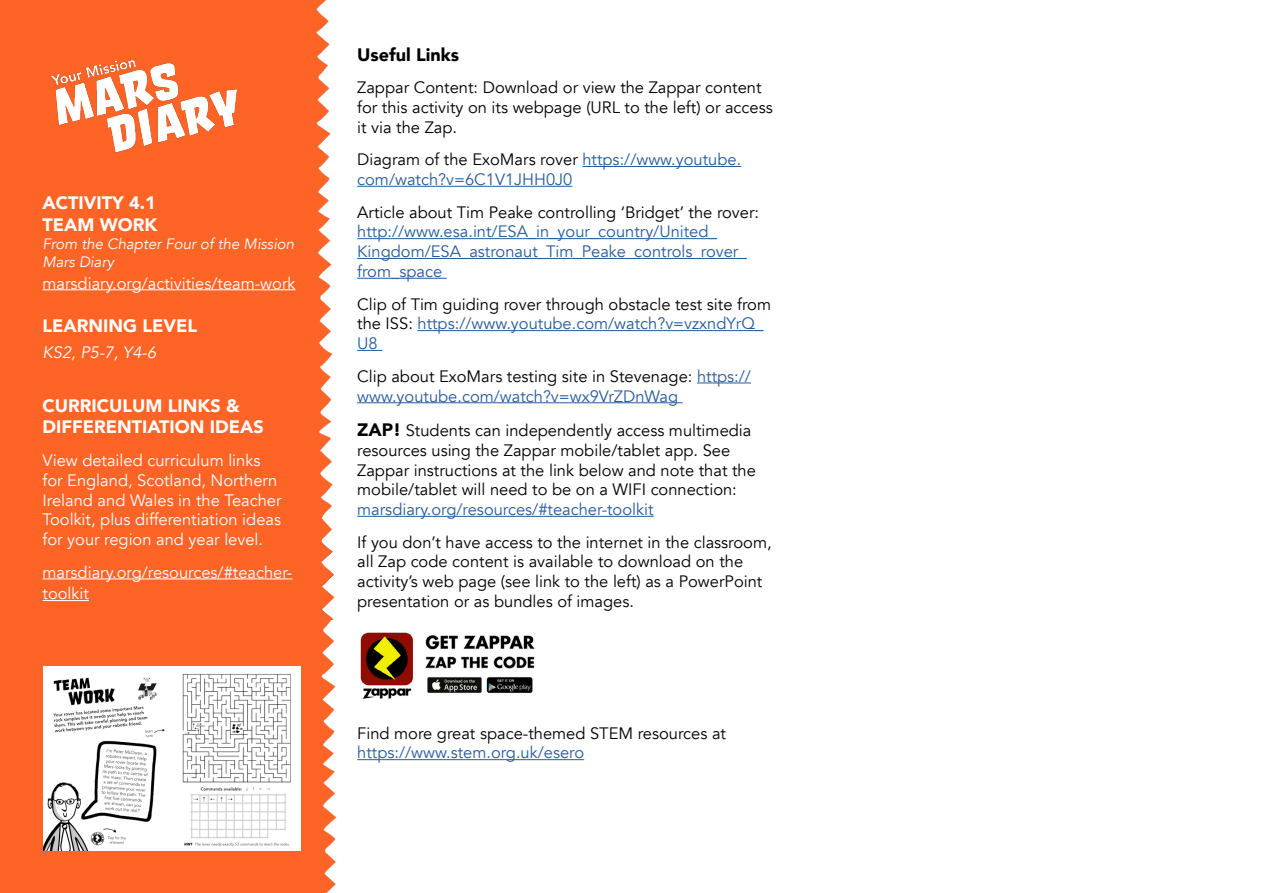
<style>
.page{position:relative;width:1263px;height:893px;background:#fff}
.page>*{position:absolute;margin:0;border:0;box-sizing:border-box;transform-origin:0 0}
.t1{font:900 18px/21.6px "Avenir";color:#fff}
.t2{font:900 18px "Avenir";color:#000}
.t3{font:16.5px/19.8px "Avenir";color:#000}
.t4{font:16.5px/19.8px "Avenir";color:#275b9b}
.t5{font:16.5px/19.8px "Avenir";color:#fff}
.t6{font:italic 16.5px "Avenir";color:#fff}
.t7{font:italic 15px/18px "Avenir";color:#fff}
.s1{color:#000}
.s2{color:#275b9b}
.s3{font-weight:900;font-size:18px}
</style>
<div class="page">
<div style="left:0;top:0;width:183px;height:893px;background:#ff6427"></div>
<div style="left:170px;top:0;width:163px;height:580px;background:#ff6427"></div>
<img style="left:175px;top:543px;width:162px;height:350px">
<img style="left:50px;top:49px;width:194px;height:111px">
<hr style="left:582px;top:166px;width:159px;height:1px;background:#275b9b">
<hr style="left:357px;top:186px;width:215px;height:1px;background:#275b9b">
<hr style="left:357px;top:238px;width:360px;height:1px;background:#275b9b">
<hr style="left:357px;top:258px;width:390px;height:1px;background:#275b9b">
<hr style="left:357px;top:278px;width:90px;height:1px;background:#275b9b">
<hr style="left:417px;top:330px;width:346px;height:1px;background:#275b9b">
<svg style="left:357px;top:350px;width:25px;height:1px"></svg>
<hr style="left:697px;top:383px;width:54px;height:1px;background:#275b9b">
<hr style="left:357px;top:402px;width:326px;height:1px;background:#275b9b">
<hr style="left:357px;top:516px;width:296px;height:1px;background:#275b9b">
<hr style="left:357px;top:759px;width:227px;height:1px;background:#275b9b">
<hr style="left:43px;top:289px;width:252px;height:1px;background:#fff">
<hr style="left:43px;top:578px;width:249px;height:1px;background:#fff">
<hr style="left:43px;top:600px;width:46px;height:1px;background:#fff">
<img style="left:43px;top:666px;width:257px;height:184px">
<img style="left:360px;top:632px;width:175px;height:67px">
<p class="t1" style="left:43px;top:192px;width:116px">ACTIVITY 4.1<br>TEAM WORK</p>
<p class="t7" style="left:43px;top:235px;width:253px">From the Chapter Four of the Mission<br>Mars Diary</p>
<p class="t5" style="left:43px;top:273px;width:254px">marsdiary.org/activities/team-work</p>
<p class="t1" style="left:43px;top:314px;width:156px">LEARNING LEVEL</p>
<p class="t6" style="left:43px;top:342px;width:115px">KS2, P5-7, Y4-6</p>
<p class="t1" style="left:43px;top:394px;width:223px">CURRICULUM LINKS &amp;<br>DIFFERENTIATION IDEAS</p>
<p class="t5" style="left:43px;top:451px;width:241px">View detailed curriculum links for England, Scotland, Northern Ireland and Wales in the Teacher Toolkit, plus differentiation ideas for your region and year level.</p>
<p class="t5" style="left:43px;top:561px;width:251px;line-height:21.6px">marsdiary.org/resources/#teacher&shy;toolkit</p>
<p class="t2" style="left:357px;top:39px;width:104px">Useful Links</p>
<p class="t3" style="left:357px;top:78px;width:417px">Zappar Content: Download or view the Zappar content for this activity on its webpage (URL to the left) or access it via the Zap.</p>
<p class="t4" style="left:357px;top:150px;width:386px"><span class="s1">Diagram of the ExoMars rover</span> https://www.youtube. com/watch?v=6C1V1JHH0J0</p>
<p class="t3" style="left:357px;top:202px;width:403px">Article about Tim Peake controlling ‘Bridget’ the rover:</p>
<p class="t4" style="left:357px;top:222px;width:391px">http://www.esa.int/ESA_in_your_country/United_<br>Kingdom/ESA_astronaut_Tim_Peake_controls_rover_ from_space</p>
<p class="t3" style="left:357px;top:294px;width:415px">Clip of Tim guiding rover through obstacle test site from the ISS: <span class="s2">https://www.youtube.com/watch?v=vzxndYrQ_<br>U8</span></p>
<p class="t4" style="left:357px;top:366px;width:395px"><span class="s1">Clip about ExoMars testing site in Stevenage:</span> https:// www.youtube.com/watch?v=wx9VrZDnWag</p>
<p class="t3" style="left:357px;top:421px;width:400px"><span class="s3">ZAP!</span> Students can independently access multimedia resources using the Zappar mobile/tablet app. See Zappar instructions at the link below and note that the mobile/tablet will need to be on a WIFI connection:</p>
<p class="t4" style="left:357px;top:500px;width:298px">marsdiary.org/resources/#teacher-toolkit</p>
<p class="t3" style="left:357px;top:532px;width:416px">If you don’t have access to the internet in the classroom, all Zap code content is available to download on the activity’s web page (see link to the left) as a PowerPoint presentation or as bundles of images.</p>
<p class="t3" style="left:357px;top:723px;width:370px">Find more great space-themed STEM resources at</p>
<p class="t4" style="left:357px;top:743px;width:228px">https://www.stem.org.uk/esero</p>
</div>
